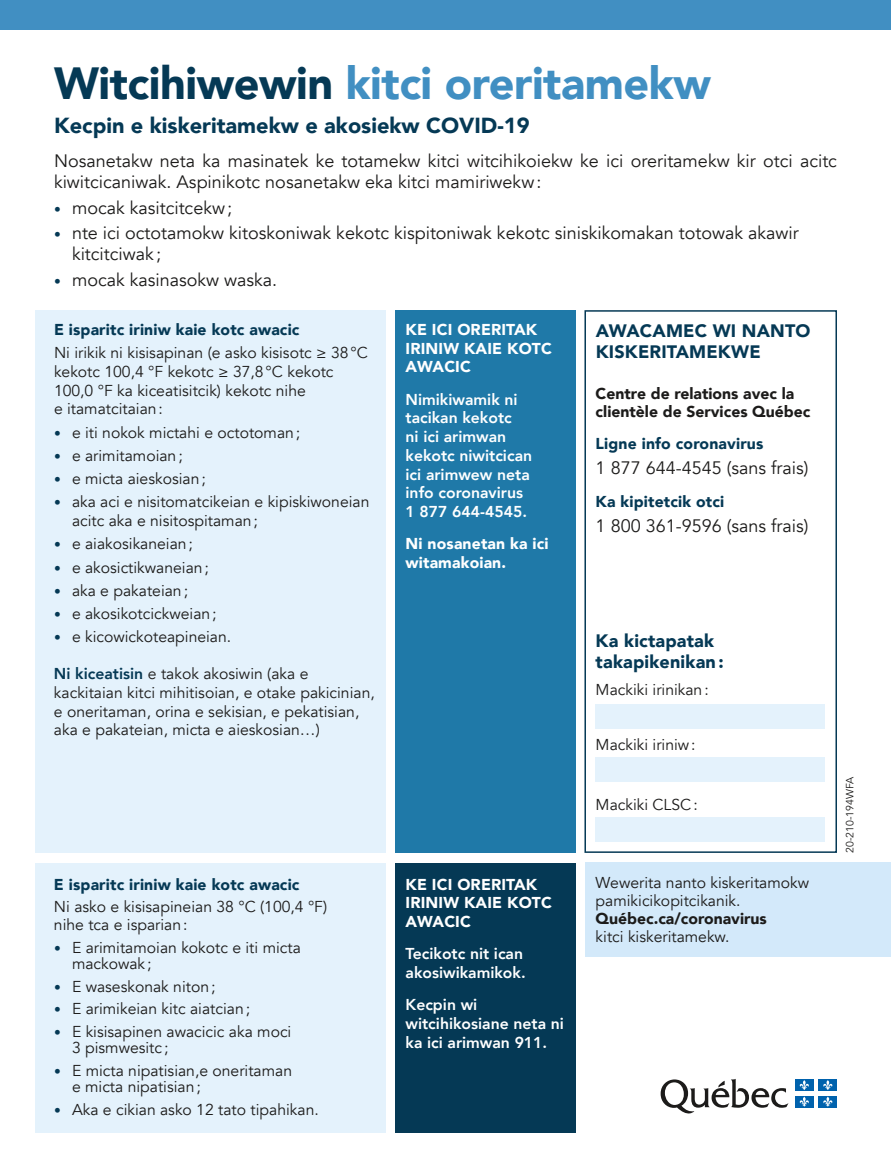
<style>
.page{position:relative;width:891px;height:1161px;background:#fff}
.page>*{position:absolute;margin:0;border:0;box-sizing:border-box;transform-origin:0 0}
.t1{font:900 45px "Avenir";letter-spacing:-.01em;color:#418fc2}
.t2{font:900 21.75px "Avenir";color:#053955}
.t3{font:18px/21px "Avenir";color:#1c1b1a}
.t4{font:900 18px/21px "Avenir";letter-spacing:.01em;color:#053955}
.t5{font:15.75px/18.8px "Avenir";color:#1c1b1a}
.t6{font:800 15.75px/18.8px "Avenir";color:#fff}
.t7{font:900 15.75px "Avenir";letter-spacing:.01em;color:#053955}
.t8{font:900 15.75px/18.8px "Avenir";letter-spacing:.01em;color:#fff}
.t9{font:900 15.75px/18px "Avenir";color:#1c1b1a}
.t10{font:10.5px "Avenir";color:#1c1b1a}
.s1{color:#053955}
.s2{font-size:13.5px;color:#053955}
.s3{font-weight:800;color:#053955}
</style>
<div class="page">
<div style="left:395px;top:310px;width:180px;height:543px;background:#1f79a8"></div>
<div style="left:395px;top:863px;width:180px;height:269px;background:#053955"></div>
<div style="left:35px;top:863px;width:351px;height:269px;background:#e4f2fc"></div>
<div style="left:0;top:0;width:891px;height:29px;background:#418fc2"></div>
<div style="left:584px;top:310px;width:253px;height:543px;border:2px solid #053955"></div>
<div style="left:35px;top:310px;width:351px;height:543px;background:#e4f2fc"></div>
<div style="left:585px;top:863px;width:306px;height:94px;background:#d3e9fa"></div>
<div style="left:596px;top:704px;width:229px;height:25px;background:#e4f2fc"></div>
<div style="left:596px;top:757px;width:229px;height:25px;background:#e4f2fc"></div>
<div style="left:596px;top:818px;width:229px;height:24px;background:#e4f2fc"></div>
<svg style="left:661px;top:1079px;width:127px;height:35px"></svg>
<div style="left:795px;top:1079px;width:18px;height:12px;background:#0062ad"></div>
<svg style="left:799px;top:1080px;width:10px;height:10px"></svg>
<div style="left:819px;top:1079px;width:18px;height:12px;background:#0062ad"></div>
<svg style="left:823px;top:1080px;width:10px;height:10px"></svg>
<div style="left:795px;top:1096px;width:18px;height:11px;background:#0062ad"></div>
<svg style="left:799px;top:1097px;width:10px;height:10px"></svg>
<div style="left:819px;top:1096px;width:18px;height:11px;background:#0062ad"></div>
<svg style="left:823px;top:1097px;width:10px;height:10px"></svg>
<h1 class="t1" style="left:54px;top:45px;width:659px"><span class="s1">Witcihiwewin</span> kitci oreritamekw</h1>
<h2 class="t2" style="left:54px;top:107px;width:477px">Kecpin e kiskeritamekw e akosiekw COVID-19</h2>
<p class="t3" style="left:54px;top:151px;width:784px">Nosanetakw neta ka masinatek ke totamekw kitci witcihikoiekw ke ici oreritamekw kir otci acitc kiwitcicaniwak. Aspinikotc nosanetakw eka kitci mamiriwekw:</p>
<p class="t3" style="left:54px;top:197px;width:180px"><span class="s2">•</span> mocak kasitcitcekw;</p>
<p class="t3" style="left:72px;top:223px;width:728px;text-indent:-18px"><span class="s2">•</span> nte ici octotamokw kitoskoniwak kekotc kispitoniwak kekotc siniskikomakan totowak akawir kitcitciwak ;</p>
<p class="t3" style="left:54px;top:269px;width:225px"><span class="s2">•</span> mocak kasinasokw waska.</p>
<p class="t4" style="left:596px;top:320px;width:216px">AWACAMEC WI NANTO<br>KISKERITAMEKWE</p>
<p class="t9" style="left:596px;top:384px;width:216px">Centre de relations avec la clientèle de Services Québec</p>
<p class="t7" style="left:596px;top:430px;width:169px">Ligne info coronavirus</p>
<p class="t3" style="left:596px;top:458px;width:214px">1 877 644-4545 (sans frais)</p>
<p class="t7" style="left:596px;top:488px;width:130px">Ka kipitetcik otci</p>
<p class="t3" style="left:596px;top:516px;width:214px">1 800 361-9596 (sans frais)</p>
<p class="t7" style="left:54px;top:316px;width:247px">E isparitc iriniw kaie kotc awacic</p>
<p class="t5" style="left:54px;top:344px;width:315px">Ni irikik ni kisisapinan (e asko kisisotc ≥ 38°C kekotc 100,4 °F kekotc ≥ 37,8°C kekotc 100,0 °F ka kiceatisitcik) kekotc nihe<br>e itamatcitaian:</p>
<p class="t5" style="left:54px;top:423px;width:248px"><span class="s2">•</span> e iti nokok mictahi e octotoman;</p>
<p class="t5" style="left:54px;top:446px;width:130px"><span class="s2">•</span> e arimitamoian;</p>
<p class="t5" style="left:54px;top:470px;width:153px"><span class="s2">•</span> e micta aieskosian;</p>
<p class="t5" style="left:72px;top:493px;width:299px;text-indent:-18px"><span class="s2">•</span> aka aci e nisitomatcikeian e kipiskiwoneian acitc aka e nisitospitaman;</p>
<p class="t5" style="left:54px;top:535px;width:141px"><span class="s2">•</span> e aiakosikaneian;</p>
<p class="t5" style="left:54px;top:558px;width:157px"><span class="s2">•</span> e akosictikwaneian;</p>
<p class="t5" style="left:54px;top:581px;width:136px"><span class="s2">•</span> aka e pakateian;</p>
<p class="t5" style="left:54px;top:605px;width:164px"><span class="s2">•</span> e akosikotcickweian;</p>
<p class="t5" style="left:54px;top:628px;width:179px"><span class="s2">•</span> e kicowickoteapineian.</p>
<p class="t5" style="left:54px;top:665px;width:322px"><span class="s3">Ni kiceatisin</span> e takok akosiwin (aka e kackitaian kitci mihitisoian, e otake pakicinian, e oneritaman, orina e sekisian, e pekatisian, aka e pakateian, micta e aieskosian…)</p>
<p class="t8" style="left:406px;top:320px;width:148px">KE ICI ORERITAK<br>IRINIW KAIE KOTC<br>AWACIC</p>
<p class="t6" style="left:406px;top:390px;width:128px">Nimikiwamik ni tacikan kekotc<br>ni ici arimwan kekotc niwitcican ici arimwew neta info coronavirus<br>1 877 644-4545.</p>
<p class="t8" style="left:406px;top:534px;width:145px">Ni nosanetan ka ici witamakoian.</p>
<p class="t4" style="left:596px;top:630px;width:130px">Ka kictapatak takapikenikan :</p>
<p class="t5" style="left:596px;top:680px;width:115px">Mackiki irinikan:</p>
<p class="t5" style="left:596px;top:735px;width:101px">Mackiki iriniw:</p>
<p class="t7" style="left:54px;top:871px;width:247px">E isparitc iriniw kaie kotc awacic</p>
<p class="t5" style="left:54px;top:898px;width:275px;line-height:18px">Ni asko e kisisapineian 38 °C (100,4 °F) nihe tca e isparian:</p>
<p class="t5" style="left:72px;top:939px;width:230px;line-height:16.5px;text-indent:-18px"><span class="s2">•</span> E arimitamoian kokotc e iti micta mackowak ;</p>
<p class="t5" style="left:54px;top:977px;width:163px"><span class="s2">•</span> E waseskonak niton;</p>
<p class="t5" style="left:54px;top:1000px;width:198px"><span class="s2">•</span> E arimikeian kitc aiatcian;</p>
<p class="t5" style="left:72px;top:1023px;width:221px;line-height:16.5px;text-indent:-18px"><span class="s2">•</span> E kisisapinen awacicic aka moci<br>3 pismwesitc ;</p>
<p class="t5" style="left:72px;top:1062px;width:222px;line-height:16.5px;text-indent:-18px"><span class="s2">•</span> E micta nipatisian,e oneritaman e micta nipatisian;</p>
<p class="t5" style="left:54px;top:1101px;width:266px"><span class="s2">•</span> Aka e cikian asko 12 tato tipahikan.</p>
<p class="t8" style="left:406px;top:874px;width:148px">KE ICI ORERITAK<br>IRINIW KAIE KOTC<br>AWACIC</p>
<p class="t6" style="left:406px;top:944px;width:122px">Tecikotc nit ican akosiwikamikok.</p>
<p class="t6" style="left:406px;top:995px;width:160px">Kecpin wi witcihikosiane neta ni ka ici arimwan 911.</p>
<p class="t5" style="left:596px;top:796px;width:104px">Mackiki CLSC:</p>
<p class="t5" style="left:596px;top:874px;width:215px;line-height:18px">Wewerita nanto kiskeritamokw pamikicikopitcikanik.</p>
<p class="t9" style="left:596px;top:909px;width:173px">Québec.ca/coronavirus</p>
<p class="t5" style="left:596px;top:927px;width:135px">kitci kiskeritamekw.</p>
<p class="t10" style="left:844px;top:853px;width:78px;rotate:-90deg">20-210-194WFA</p>
</div>
